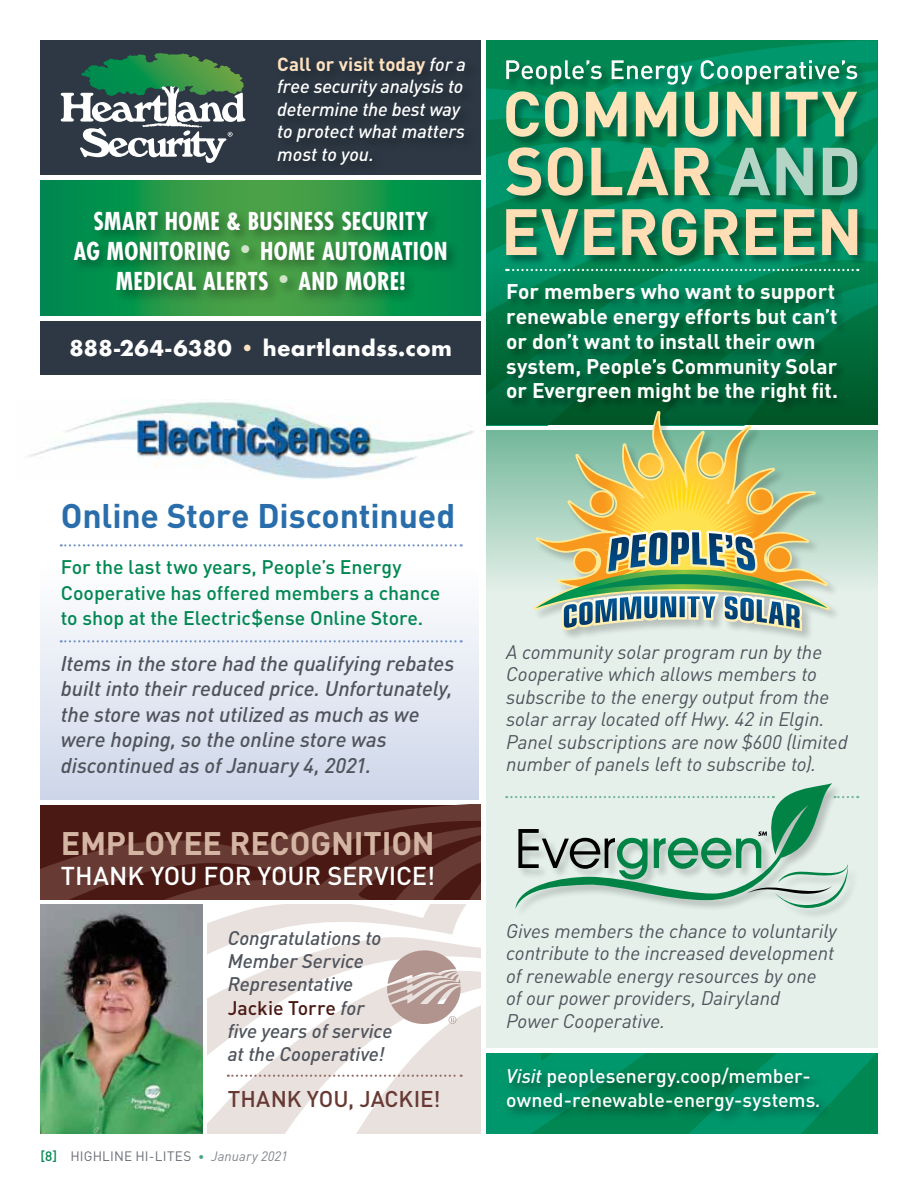
<style>
.page{position:relative;width:918px;height:1188px;background:#fff}
.page>*{position:absolute;margin:0;border:0;box-sizing:border-box;transform-origin:0 0}
.t1{font:700 33.75px "DIN";letter-spacing:-.005em;color:#296eab}
.t2{font:700 32.25px "DIN";letter-spacing:-.005em;color:#d4b5a3}
.t3{font:500 25.5px "DIN";letter-spacing:-.005em;color:#fff}
.t4{font:700 condensed 24px/30px "Futura";letter-spacing:.015em;color:#fff;text-align:center}
.t5{font:500 22.5px "DIN";letter-spacing:-.005em;color:#673a33}
.t6{font:italic 500 21px/25.5px "DIN";letter-spacing:-.005em;color:#4f545c}
.t7{font:700 21px/24.8px "DIN";color:#fff}
.t8{font:700 21px "Futura";letter-spacing:.015em;color:#fff}
.t9{font:italic 19.5px/22.5px "DIN";letter-spacing:-.005em;color:#4f545c}
.t10{font:500 19.5px/25.5px "DIN";letter-spacing:-.005em;color:#008752}
.t11{font:italic 500 19.5px/23.2px "DIN";letter-spacing:-.005em;color:#4f545c}
.t12{font:500 19.5px/24px "DIN";color:#fff}
.t13{font:italic 500 18.75px/22.5px "DIN";letter-spacing:-.01em;color:#fff}
.t14{font:13.5px "DIN";letter-spacing:.01em;color:#696d75}
.s1{font-weight:700;font-style:normal;color:#ffe2c0}
.s2{font-weight:400;font-size:21px;color:#d0e4c8}
.s3{color:#ffe2c0}
.s4{font-style:normal;color:#4a1913}
.s5{font-weight:500;color:#008752}
.s6{font-size:12px;color:#47a581}
.s7{font-style:italic;color:#7f838a}
.s8{font-style:italic}
</style>
<div class="page">
<svg style="left:40px;top:805px;width:441px;height:94px;background:#562721"></svg>
<svg style="left:486px;top:40px;width:391px;height:223px;background:#008d5c"></svg>
<div style="left:486px;top:263px;width:392px;height:162px;background:linear-gradient(to bottom,#018f5f,#005425)"></div>
<div style="left:486px;top:430px;width:392px;height:618px;background:#e5f0ea"></div>
<div style="left:486px;top:430px;width:392px;height:162px;background:linear-gradient(to bottom,#72b79a,#e3efe8)"></div>
<svg style="left:486px;top:1053px;width:392px;height:81px;background:#008f5f"></svg>
<div style="left:506px;top:59px;width:362px;height:37px;background:#000;opacity:.35"></div>
<svg style="left:506px;top:60px;width:351px;height:25px"></svg>
<div style="left:506px;top:91px;width:362px;height:57px;background:#000;opacity:.35"></div>
<svg style="left:506px;top:91px;width:351px;height:46px;background:#73aa80"></svg>
<div style="left:506px;top:208px;width:363px;height:59px;background:#000;opacity:.35"></div>
<svg style="left:506px;top:209px;width:351px;height:46px;background:#83ad85"></svg>
<div style="left:506px;top:147px;width:216px;height:60px;background:#000;opacity:.35"></div>
<svg style="left:506px;top:147px;width:205px;height:49px;background:#70a980"></svg>
<div style="left:728px;top:147px;width:141px;height:59px;background:#000;opacity:.35"></div>
<svg style="left:728px;top:148px;width:130px;height:47px;background:#5ba88b"></svg>
<div style="left:507px;top:284px;width:341px;height:130px;background:#000;opacity:.35"></div>
<div style="left:504px;top:1065px;width:329px;height:61px;background:#000;opacity:.5"></div>
<svg style="left:506px;top:269px;width:352px;height:2px"></svg>
<svg style="left:506px;top:783px;width:352px;height:126px"></svg>
<div style="left:534px;top:411px;width:307px;height:231px;background:#000;opacity:.2"></div>
<svg style="left:534px;top:411px;width:296px;height:199px;background:#62a082"></svg>
<svg style="left:538px;top:413px;width:288px;height:61px;background:#85af82"></svg>
<svg style="left:536px;top:474px;width:292px;height:157px;background:#b4ba84"></svg>
<div style="left:40px;top:40px;width:441px;height:136px;background:#2d3844"></div>
<svg style="left:61px;top:53px;width:184px;height:110px"></svg>
<svg style="left:40px;top:181px;width:441px;height:135px;background:#18934b"></svg>
<div style="left:71px;top:208px;width:390px;height:97px;background:#000;opacity:.35"></div>
<div style="left:40px;top:321px;width:441px;height:54px;background:#2d3844"></div>
<div style="left:275px;top:54px;width:204px;height:124px;background:#2b3541"></div>
<div style="left:40px;top:567px;width:439px;height:233px;background:linear-gradient(to bottom,#fefefe,#cdd6e9)"></div>
<img style="left:29px;top:401px;width:445px;height:79px">
<svg style="left:208px;top:904px;width:273px;height:230px;fill:#e9e1de"></svg>
<svg style="left:228px;top:1075px;width:234px;height:2px"></svg>
<svg style="left:61px;top:640px;width:401px;height:2px"></svg>
<img style="left:40px;top:904px;width:162px;height:230px">
<svg style="left:387px;top:948px;width:74px;height:78px;background:#cbb8b3"></svg>
<svg style="left:61px;top:544px;width:401px;height:3px"></svg>
<p class="t13" style="left:277px;top:52px;width:190px"><span class="s1">Call or visit today</span> for a free security analysis to determine the best way to protect what matters most to you.</p>
<p class="t4" style="left:74px;top:206px;width:375px">SMART HOME &amp; BUSINESS SECURITY<br>AG MONITORING <span class="s2">•</span> HOME AUTOMATION<br>MEDICAL ALERTS <span class="s2">•</span> AND MORE!</p>
<p class="t8" style="left:69px;top:333px;width:384px">888-264-6380 <span class="s3">•</span> heartlandss.com</p>
<p class="t7" style="left:506px;top:278px;width:333px">For members who want to support renewable energy efforts but can’t or don’t want to install their own system, People’s Community Solar or Evergreen might be the right fit.</p>
<h1 class="t1" style="left:61px;top:494px;width:396px">Online Store Discontinued</h1>
<p class="t10" style="left:61px;top:554px;width:381px">For the last two years, People’s Energy<br>Cooperative has offered members a chance to shop at the Electric$ense Online Store.</p>
<p class="t6" style="left:61px;top:650px;width:395px">Items in the store had the qualifying rebates built into their reduced price. Unfortunately, the store was not utilized as much as we were hoping, so the online store was discontinued as of January 4, 2021.</p>
<h2 class="t2" style="left:61px;top:822px;width:376px">EMPLOYEE RECOGNITION</h2>
<h3 class="t3" style="left:61px;top:859px;width:376px">THANK YOU FOR YOUR SERVICE!</h3>
<p class="t11" style="left:228px;top:926px;width:166px">Congratulations to<br>Member Service<br>Representative<br><span class="s4">Jackie Torre</span> for five years of service at the Cooperative!</p>
<p class="t5" style="left:228px;top:1084px;width:214px">THANK YOU, JACKIE!</p>
<p class="t14" style="left:40px;top:1148px;width:249px"><span class="s5">[8]</span> HIGHLINE HI-LITES <span class="s6">•</span> <span class="s7">January 2021</span></p>
<p class="t9" style="left:506px;top:640px;width:343px">A community solar program run by the Cooperative which allows members to subscribe to the energy output from the solar array located off Hwy. 42 in Elgin.<br>Panel subscriptions are now $600 (limited number of panels left to subscribe to).</p>
<p class="t9" style="left:506px;top:919px;width:332px">Gives members the chance to voluntarily contribute to the increased development of renewable energy resources by one of our power providers, Dairyland Power Cooperative.</p>
<p class="t12" style="left:506px;top:1063px;width:316px"><span class="s8">Visit</span> peoplesenergy.coop/member&shy;owned-renewable-energy-systems<span class="s8">.</span></p>
</div>
